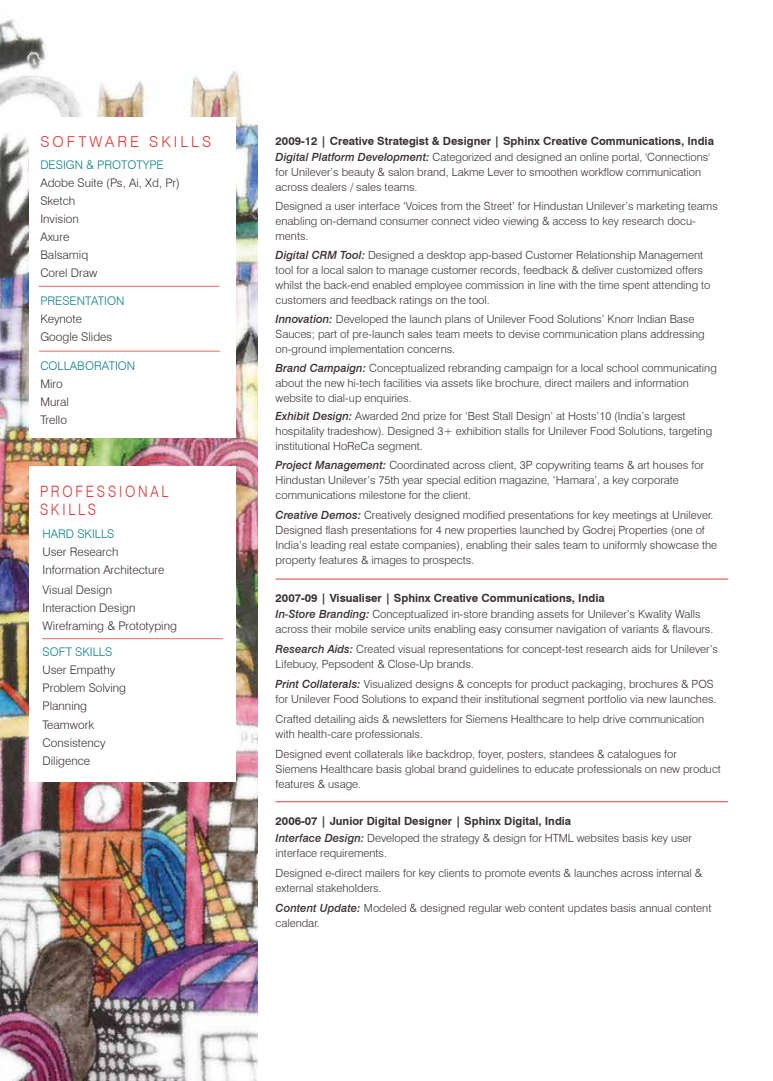
<style>
.page{position:relative;width:773px;height:1081px;background:#fff}
.page>*{position:absolute;margin:0;border:0;box-sizing:border-box;transform-origin:0 0}
.t1{font:300 15.62px/18.8px "Swiss 721 BT";letter-spacing:.2em;color:#dc3938;scale:.87 1}
.t2{font:300 15px "Swiss 721 BT";letter-spacing:.2em;color:#dc3938}
.t3{font:300 11.88px/18.1px "Swiss 721 BT";color:#3a3034}
.t4{font:300 11.88px "Swiss 721 BT";color:#107f8e}
.t5{font:300 11.25px/15px "Swiss 721 BT";color:#3a3034}
.t6{font:700 11.25px/16.2px "Swiss 721 BT";color:#3a3034}
.s1{font-weight:500;font-style:italic}
.s2{font-weight:300}
.s3{font-weight:700}
</style>
<div class="page">
<img style="left:0;top:17px;width:257px;height:1064px">
<div style="left:30px;top:118px;width:206px;height:320px;background:#fff"></div>
<div style="left:29px;top:466px;width:207px;height:315px;background:#fff"></div>
<hr style="left:275px;top:578px;width:453px;height:1px;background:#e86665">
<hr style="left:275px;top:801px;width:453px;height:1px;background:#e86665">
<hr style="left:42px;top:638px;width:181px;height:1px;background:#e86665">
<hr style="left:39px;top:351px;width:181px;height:1px;background:#e86665">
<hr style="left:39px;top:286px;width:180px;height:1px;background:#e86665">
<h2 class="t2" style="left:40px;top:132px;width:172px">SOFTWARE SKILLS</h2>
<p class="t4" style="left:40px;top:157px;width:125px">DESIGN &amp; PROTOTYPE</p>
<p class="t3" style="left:40px;top:173px;width:141px">Adobe Suite (Ps, Ai, Xd, Pr)<br>Sketch<br>Invision<br>Axure<br>Balsamiq<br>Corel Draw</p>
<p class="t4" style="left:40px;top:294px;width:86px">PRESENTATION</p>
<p class="t3" style="left:40px;top:310px;width:74px">Keynote<br>Google Slides</p>
<p class="t4" style="left:40px;top:358px;width:96px">COLLABORATION</p>
<p class="t3" style="left:40px;top:374px;width:30px">Miro<br>Mural<br>Trello</p>
<h1 class="t1" style="left:40px;top:481px;width:149px">PROFESSIONAL<br>SKILLS</h1>
<p class="t4" style="left:43px;top:527px;width:73px">HARD SKILLS</p>
<p class="t3" style="left:43px;top:543px;width:123px">User Research<br>Information Architecture</p>
<p class="t3" style="left:43px;top:580px;width:136px">Visual Design<br>Interaction Design<br>Wireframing &amp; Prototyping</p>
<p class="t4" style="left:43px;top:644px;width:71px">SOFT SKILLS</p>
<p class="t3" style="left:43px;top:661px;width:85px">User Empathy<br>Problem Solving<br>Planning<br>Teamwork<br>Consistency<br>Diligence</p>
<p class="t6" style="left:275px;top:133px;width:440px">2009-12 | Creative Strategist &amp; Designer | Sphinx Creative Communications, India<br><span class="s1">Digital Platform Development:</span> <span class="s2">Categorized and designed an online portal, 'Connections'</span></p>
<p class="t5" style="left:275px;top:165px;width:427px">for Unilever’s beauty &amp; salon brand, Lakme Lever to smoothen workflow communication across dealers / sales teams.</p>
<p class="t5" style="left:275px;top:199px;width:444px">Designed a user interface ‘Voices from the Street’ for Hindustan Unilever’s marketing teams enabling on-demand consumer connect video viewing &amp; access to key research docu&shy;ments.</p>
<p class="t5" style="left:275px;top:247px;width:436px"><span class="s1">Digital CRM Tool:</span> Designed a desktop app-based Customer Relationship Management tool for a local salon to manage customer records, feedback &amp; deliver customized offers whilst the back-end enabled employee commission in line with the time spent attending to customers and feedback ratings on the tool.</p>
<p class="t5" style="left:275px;top:311px;width:431px"><span class="s1">Innovation:</span> Developed the launch plans of Unilever Food Solutions’ Knorr Indian Base<br>Sauces; part of pre-launch sales team meets to devise communication plans addressing on-ground implementation concerns.</p>
<p class="t5" style="left:275px;top:360px;width:443px"><span class="s1">Brand Campaign:</span> Conceptualized rebranding campaign for a local school communicating about the new hi-tech facilities via assets like brochure, direct mailers and information website to dial-up enquiries.</p>
<p class="t5" style="left:275px;top:409px;width:438px"><span class="s1">Exhibit Design:</span> Awarded 2nd prize for ‘Best Stall Design’ at Hosts’10 (India’s largest hospitality tradeshow). Designed 3+ exhibition stalls for Unilever Food Solutions, targeting institutional HoReCa segment.</p>
<p class="t5" style="left:275px;top:457px;width:430px"><span class="s1">Project Management:</span> Coordinated across client, 3P copywriting teams &amp; art houses for<br>Hindustan Unilever’s 75th year special edition magazine, ‘Hamara’, a key corporate communications milestone for the client.</p>
<p class="t5" style="left:275px;top:507px;width:443px"><span class="s1">Creative Demos:</span> Creatively designed modified presentations for key meetings at Unilever.<br>Designed flash presentations for 4 new properties launched by Godrej Properties (one of India’s leading real estate companies), enabling their sales team to uniformly showcase the property features &amp; images to prospects.</p>
<p class="t5" style="left:275px;top:589px;width:426px;line-height:16.2px"><span class="s3">2007-09 | Visualiser | Sphinx Creative Communications, India<br></span><span class="s1">In-Store Branding:</span> Conceptualized in-store branding assets for Unilever’s Kwality Walls</p>
<p class="t5" style="left:275px;top:619px;width:444px;line-height:20px">across their mobile service units enabling easy consumer navigation of variants &amp; flavours.<br><span class="s1">Research Aids:</span> Created visual representations for concept-test research aids for Unilever’s</p>
<p class="t5" style="left:275px;top:654px;width:439px;line-height:20px">Lifebuoy, Pepsodent &amp; Close-Up brands.<br><span class="s1">Print Collaterals:</span> Visualized designs &amp; concepts for product packaging, brochures &amp; POS</p>
<p class="t5" style="left:275px;top:689px;width:442px;line-height:20px">for Unilever Food Solutions to expand their institutional segment portfolio via new launches.<br>Crafted detailing aids &amp; newsletters for Siemens Healthcare to help drive communication</p>
<p class="t5" style="left:275px;top:724px;width:403px;line-height:20px">with health-care professionals.<br>Designed event collaterals like backdrop, foyer, posters, standees &amp; catalogues for</p>
<p class="t5" style="left:275px;top:761px;width:447px">Siemens Healthcare basis global brand guidelines to educate professionals on new product features &amp; usage.</p>
<p class="t5" style="left:275px;top:813px;width:418px;line-height:16.2px"><span class="s3">2006-07 | Junior Digital Designer | Sphinx Digital, India<br></span><span class="s1">Interface Design:</span> Developed the strategy &amp; design for HTML websites basis key user</p>
<p class="t5" style="left:275px;top:842px;width:428px;line-height:20px">interface requirements.<br>Designed e-direct mailers for key clients to promote events &amp; launches across internal &amp;</p>
<p class="t5" style="left:275px;top:877px;width:437px;line-height:20px">external stakeholders.<br><span class="s1">Content Update:</span> Modeled &amp; designed regular web content updates basis annual content</p>
<p class="t5" style="left:275px;top:915px;width:46px">calendar.</p>
</div>
